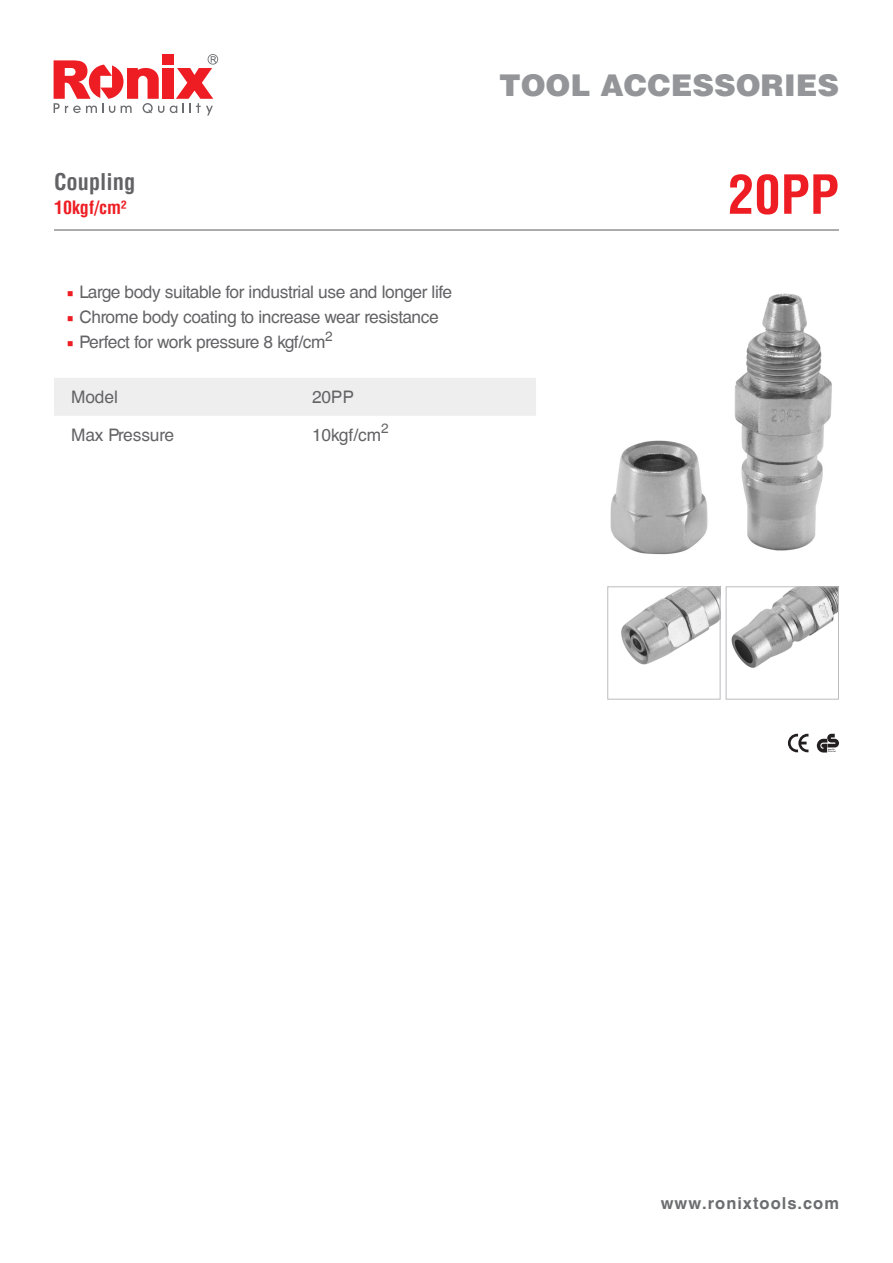
<style>
.page{position:relative;width:893px;height:1263px;background:#fff}
.page>*{position:absolute;margin:0;border:0;box-sizing:border-box;transform-origin:0 0}
.t1{font:700 condensed 52.5px "Helvetica LT";color:#ee1d23}
.t2{font:900 30px "Helvetica LT";color:#939598}
.t3{font:700 condensed 22.5px "Helvetica LT";color:#636366}
.t4{font:700 condensed 18px "Helvetica LT";color:#ee1d23}
.t5{font:17.25px "Helvetica CE";letter-spacing:-.02em;color:#636366}
.t6{font:17.25px "Helvetica CE";color:#636366}
.t7{font:700 16.5px "Helvetica CE";letter-spacing:.06em;color:#6c6d70}
.s1{font-family:"Minion Pro";color:#ee1d23}
</style>
<div class="page">
<svg style="left:170px;top:54px;width:48px;height:61px"></svg>
<div style="left:162px;top:68px;width:11px;height:31px;background:#ee1d23"></div>
<svg style="left:54px;top:60px;width:110px;height:53px"></svg>
<div style="left:162px;top:54px;width:11px;height:11px;background:#ee1d23"></div>
<div style="left:54px;top:378px;width:482px;height:38px;background:#eeeeef"></div>
<hr style="left:54px;top:229px;width:785px;height:2px;background:#6c6d70">
<svg style="left:788px;top:734px;width:20px;height:18px"></svg>
<svg style="left:817px;top:734px;width:22px;height:18px"></svg>
<img style="left:610px;top:293px;width:222px;height:262px">
<img style="left:621px;top:588px;width:98px;height:77px">
<div style="left:607px;top:586px;width:114px;height:114px;border:1px solid #bcbdc0"></div>
<img style="left:731px;top:588px;width:106px;height:80px">
<div style="left:726px;top:586px;width:113px;height:114px;border:1px solid #bcbdc0"></div>
<p class="t3" style="left:54px;top:167px;width:83px">Coupling</p>
<p class="t4" style="left:54px;top:196px;width:74px">10kgf/cm²</p>
<p class="t5" style="left:67px;top:281px;width:387px"><span class="s1">■</span> Large body suitable for industrial use and longer life</p>
<p class="t5" style="left:67px;top:307px;width:373px"><span class="s1">■</span> Chrome body coating to increase wear resistance</p>
<p class="t5" style="left:67px;top:332px;width:267px"><span class="s1">■</span> Perfect for work pressure 8 kgf/cm<sup>2</sup></p>
<p class="t5" style="left:71px;top:387px;width:48px">Model</p>
<p class="t5" style="left:312px;top:387px;width:44px">20PP</p>
<p class="t6" style="left:71px;top:425px;width:105px">Max Pressure</p>
<p class="t5" style="left:312px;top:425px;width:78px">10kgf/cm<sup>2</sup></p>
<h2 class="t2" style="left:499px;top:65px;width:341px">TOOL ACCESSORIES</h2>
<p class="t1" style="left:728px;top:162px;width:112px">20PP</p>
<p class="t7" style="left:661px;top:1193px;width:180px">www.ronixtools.com</p>
</div>
